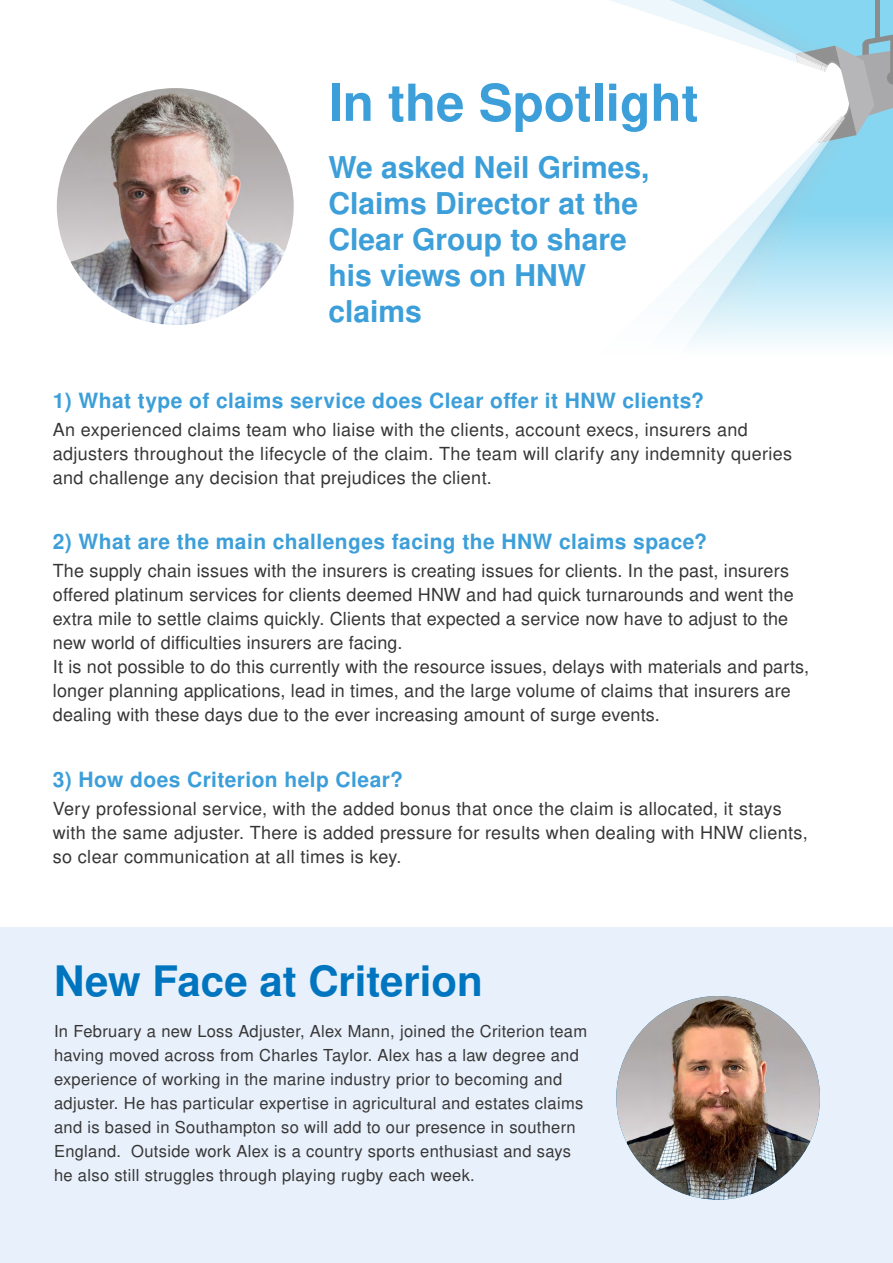
<style>
.page{position:relative;width:893px;height:1263px;background:#fff}
.page>*{position:absolute;margin:0;border:0;box-sizing:border-box;transform-origin:0 0}
.t1{font:700 51px "Nimbus San L";color:#3c9fd9}
.t2{font:700 42px "Nimbus San L";color:#0075bf}
.t3{font:700 30px/36px "Nimbus San L";color:#3c9fd9}
.t4{font:700 21px "Nimbus San L";letter-spacing:.02em;color:#3c9fd9}
.t5{font:18px/24px "Nimbus San L";letter-spacing:.01em;color:#373636}
.t6{font:16.5px/24px "Nimbus San L";letter-spacing:.02em;color:#373636}
</style>
<div class="page">
<svg style="left:843px;top:0;width:50px;height:197px;background:#94c4d6"></svg>
<svg style="left:200px;top:0;width:643px;height:197px"></svg>
<div style="left:0;top:927px;width:893px;height:336px;background:#e8f0fb"></div>
<svg style="left:59px;top:197px;width:834px;height:147px"></svg>
<img style="left:57px;top:88px;width:237px;height:237px;border-radius:118px">
<img style="left:616px;top:996px;width:204px;height:204px;border-radius:102px">
<h1 class="t1" style="left:328px;top:66px;width:372px">In the Spotlight</h1>
<h3 class="t3" style="left:328px;top:149px;width:323px">We asked Neil Grimes,<br>Claims Director at the<br>Clear Group to share his views on HNW claims</h3>
<p class="t4" style="left:53px;top:385px;width:652px">1) What type of claims service does Clear offer it HNW clients?</p>
<p class="t5" style="left:53px;top:417px;width:741px">An experienced claims team who liaise with the clients, account execs, insurers and adjusters throughout the lifecycle of the claim. The team will clarify any indemnity queries and challenge any decision that prejudices the client.</p>
<p class="t4" style="left:53px;top:527px;width:655px">2) What are the main challenges facing the HNW claims space?</p>
<p class="t5" style="left:53px;top:558px;width:758px">The supply chain issues with the insurers is creating issues for clients. In the past, insurers offered platinum services for clients deemed HNW and had quick turnarounds and went the extra mile to settle claims quickly. Clients that expected a service now have to adjust to the new world of difficulties insurers are facing.<br>It is not possible to do this currently with the resource issues, delays with materials and parts, longer planning applications, lead in times, and the large volume of claims that insurers are dealing with these days due to the ever increasing amount of surge events.</p>
<p class="t4" style="left:53px;top:764px;width:352px">3) How does Criterion help Clear?</p>
<p class="t5" style="left:53px;top:796px;width:756px">Very professional service, with the added bonus that once the claim is allocated, it stays with the same adjuster. There is added pressure for results when dealing with HNW clients, so clear communication at all times is key.</p>
<h2 class="t2" style="left:54px;top:951px;width:430px">New Face at Criterion</h2>
<p class="t6" style="left:54px;top:1018px;width:535px">In February a new Loss Adjuster, Alex Mann, joined the Criterion team having moved across from Charles Taylor. Alex has a law degree and experience of working in the marine industry prior to becoming and adjuster. He has particular expertise in agricultural and estates claims and is based in Southampton so will add to our presence in southern England. Outside work Alex is a country sports enthusiast and says he also still struggles through playing rugby each week.</p>
</div>
